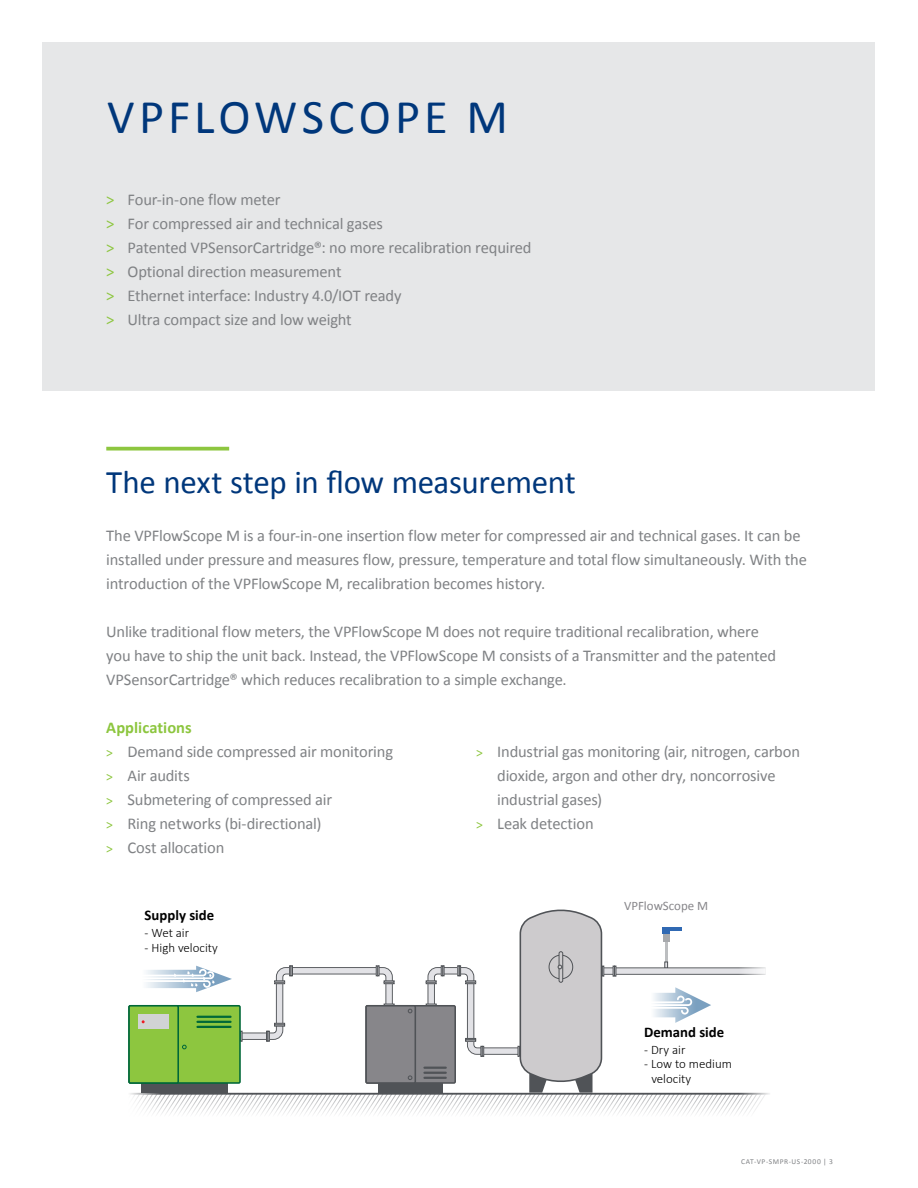
<style>
.page{position:relative;width:918px;height:1188px;background:#fff}
.page>*{position:absolute;margin:0;border:0;box-sizing:border-box;transform-origin:0 0}
.t1{font:48.6px "Calibri";letter-spacing:.085em;color:#00377b}
.t2{font:33px "Calibri";letter-spacing:-.01em;color:#00377b}
.t3{font:16.5px/24px "Calibri";letter-spacing:-.01em;color:#808285}
.t4{font:700 14.7px "Calibri";color:#000}
.t5{font:300 12.9px/14.7px "Calibri";color:#000}
.t6{font:12.9px "Calibri";color:#87868a}
.t7{font:7.5px "Calibri";letter-spacing:.07em;color:#808285}
.s1{color:#8dc63f}
.s2{font-weight:700;color:#8dc63f}
.s3{font-size:13.5px;color:#8dc63f}
</style>
<div class="page">
<svg style="left:128px;top:909px;width:638px;height:206px"></svg>
<svg style="left:738px;top:946px;width:28px;height:50px"></svg>
<div style="left:43px;top:43px;width:832px;height:348px;background:#e6e7e8"></div>
<svg style="left:106px;top:447px;width:123px;height:4px"></svg>
<h1 class="t1" style="left:107px;top:86px;width:402px">VPFLOWSCOPE M</h1>
<p class="t3" style="left:106px;top:188px;width:427px"><span class="s1">&gt;</span> Four-in-one flow meter<br><span class="s1">&gt;</span> For compressed air and technical gases<br><span class="s1">&gt;</span> Patented VPSensorCartridge®: no more recalibration required <span class="s1">&gt;</span> Optional direction measurement<br><span class="s1">&gt;</span> Ethernet interface: Industry 4.0/IOT ready<br><span class="s1">&gt;</span> Ultra compact size and low weight</p>
<h2 class="t2" style="left:106px;top:461px;width:471px">The next step in flow measurement</h2>
<p class="t3" style="left:106px;top:524px;width:702px">The VPFlowScope M is a four-in-one insertion flow meter for compressed air and technical gases. It can be installed under pressure and measures flow, pressure, temperature and total flow simultaneously. With the introduction of the VPFlowScope M, recalibration becomes history.</p>
<p class="t3" style="left:106px;top:620px;width:671px">Unlike traditional flow meters, the VPFlowScope M does not require traditional recalibration, where you have to ship the unit back. Instead, the VPFlowScope M consists of a Transmitter and the patented<br>VPSensorCartridge® which reduces recalibration to a simple exchange.</p>
<p class="t3" style="left:106px;top:716px;width:288px"><span class="s2">Applications<br></span><span class="s3">&gt;</span> Demand side compressed air monitoring <span class="s3">&gt;</span> Air audits<br><span class="s3">&gt;</span> Submetering of compressed air<br><span class="s3">&gt;</span> Ring networks (bi-directional)<br><span class="s3">&gt;</span> Cost allocation</p>
<p class="t3" style="left:476px;top:740px;width:326px"><span class="s3">&gt;</span> Industrial gas monitoring (air, nitrogen, carbon</p>
<p class="t3" style="left:497px;top:764px;width:280px">dioxide, argon and other dry, noncorrosive</p>
<p class="t3" style="left:497px;top:788px;width:106px">industrial gases)</p>
<p class="t3" style="left:476px;top:812px;width:119px"><span class="s3">&gt;</span> Leak detection</p>
<p class="t4" style="left:145px;top:906px;width:71px">Supply side</p>
<p class="t5" style="left:145px;top:925px;width:46px">- Wet air</p>
<p class="t5" style="left:145px;top:939px;width:75px">- High velocity</p>
<p class="t6" style="left:624px;top:898px;width:86px">VPFlowScope M</p>
<p class="t4" style="left:644px;top:1023px;width:82px">Demand side</p>
<p class="t5" style="left:644px;top:1041px;width:43px">- Dry air</p>
<p class="t5" style="left:651px;top:1056px;width:82px;text-indent:-7px">- Low to medium velocity</p>
<p class="t7" style="left:741px;top:1157px;width:93px">CAT-VP-SMPR-US-2000 | 3</p>
</div>
